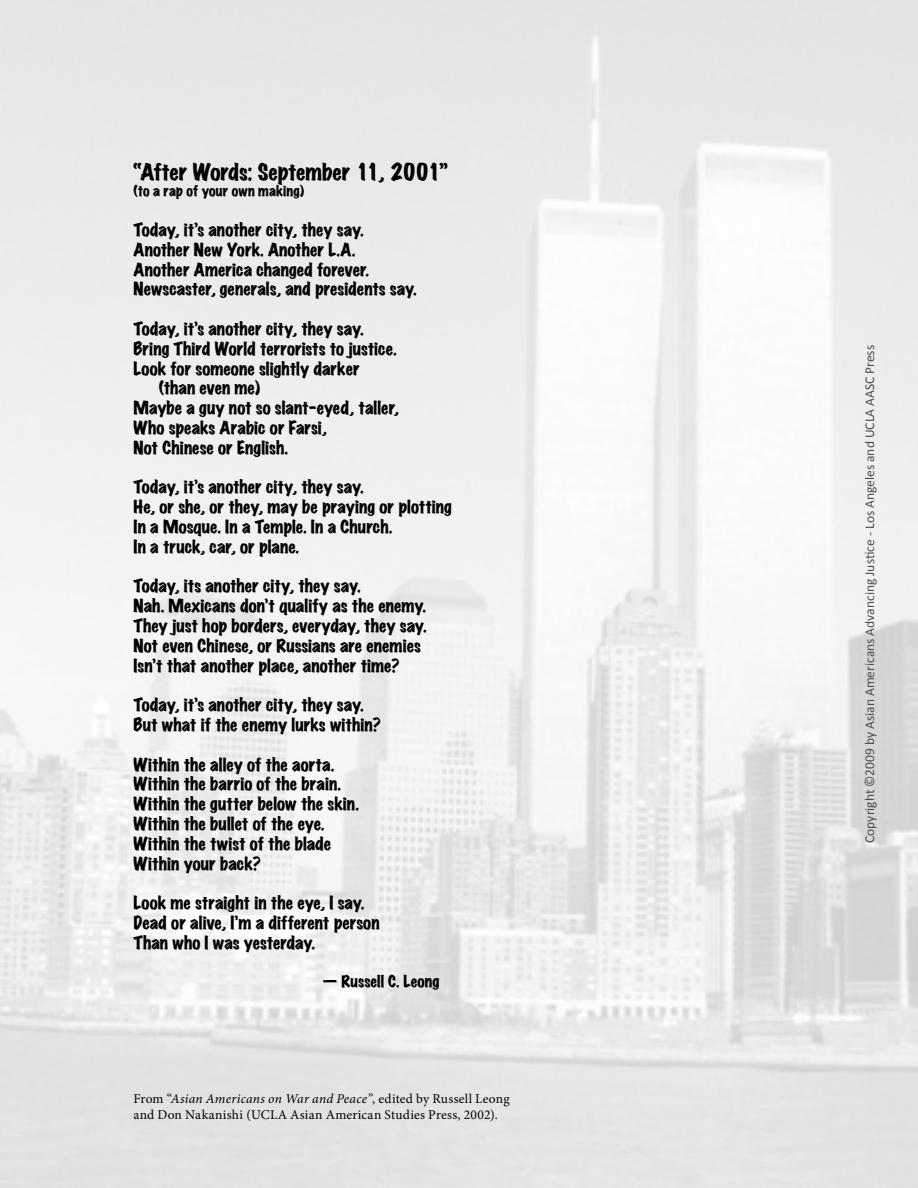
<style>
.page{position:relative;width:918px;height:1188px;background:#fff}
.page>*{position:absolute;margin:0;border:0;box-sizing:border-box;transform-origin:0 0}
.t1{font:expanded 21px "Marker Felt";letter-spacing:-.015em;color:#000}
.t2{font:expanded 16.5px/19.8px "Marker Felt";color:#000}
.t3{font:expanded 15px "Marker Felt";letter-spacing:.005em;color:#000}
.t4{font:13.5px/16.2px "Minion Pro";letter-spacing:.02em;color:#000}
.t5{font:13.5px "Calibri";color:#4d4d4f}
.t6{font:expanded 13.5px "Marker Felt";letter-spacing:.01em;color:#000}
.s1{font-style:italic}
</style>
<div class="page">
<div style="left:903px;top:0;width:15px;height:73px;background:#e4e4e4"></div>
<p class="t1" style="left:134px;top:157px;width:316px">“After Words: September 11, 2001”</p>
<p class="t6" style="left:134px;top:181px;width:172px">(to a rap of your own making)</p>
<p class="t2" style="left:134px;top:219px;width:285px">Today, it’s another city, they say.<br>Another New York. Another L.A.<br>Another America changed forever.<br>Newscaster, generals, and presidents say.</p>
<p class="t2" style="left:134px;top:318px;width:232px">Today, it’s another city, they say.</p>
<p class="t2" style="left:134px;top:338px;width:264px">Bring Third World terrorists to justice.</p>
<p class="t2" style="left:134px;top:358px;width:228px">Look for someone slightly darker</p>
<p class="t2" style="left:159px;top:377px;width:103px">(than even me)</p>
<p class="t2" style="left:134px;top:397px;width:267px">Maybe a guy not so slant-eyed, taller,</p>
<p class="t2" style="left:134px;top:417px;width:195px">Who speaks Arabic or Farsi,</p>
<p class="t2" style="left:134px;top:437px;width:156px">Not Chinese or English.</p>
<p class="t2" style="left:134px;top:476px;width:320px">Today, it’s another city, they say.<br>He, or she, or they, may be praying or plotting In a Mosque. In a Temple. In a Church.<br>In a truck, car, or plane.</p>
<p class="t2" style="left:134px;top:575px;width:295px">Today, its another city, they say.<br>Nah. Mexicans don’t qualify as the enemy.<br>They just hop borders, everyday, they say.<br>Not even Chinese, or Russians are enemies Isn’t that another place, another time?</p>
<p class="t2" style="left:134px;top:694px;width:249px">Today, it’s another city, they say.<br>But what if the enemy lurks within?</p>
<p class="t2" style="left:134px;top:754px;width:227px">Within the alley of the aorta.<br>Within the barrio of the brain.<br>Within the gutter below the skin.<br>Within the bullet of the eye.<br>Within the twist of the blade<br>Within your back?</p>
<p class="t2" style="left:134px;top:892px;width:248px">Look me straight in the eye, I say.<br>Dead or alive, I’m a different person<br>Than who I was yesterday.</p>
<p class="t3" style="left:322px;top:970px;width:119px">— Russell C. Leong</p>
<p class="t4" style="left:134px;top:1090px;width:378px">From “<span class="s1">Asian Americans on War and Peace”</span>, edited by Russell Leong and Don Nakanishi (UCLA Asian American Studies Press, 2002).</p>
<p class="t5" style="left:861px;top:843px;width:499px;rotate:-90deg">Copyright ©2009 by Asian Americans Advancing Justice - Los Angeles and UCLA AASC Press</p>
</div>
